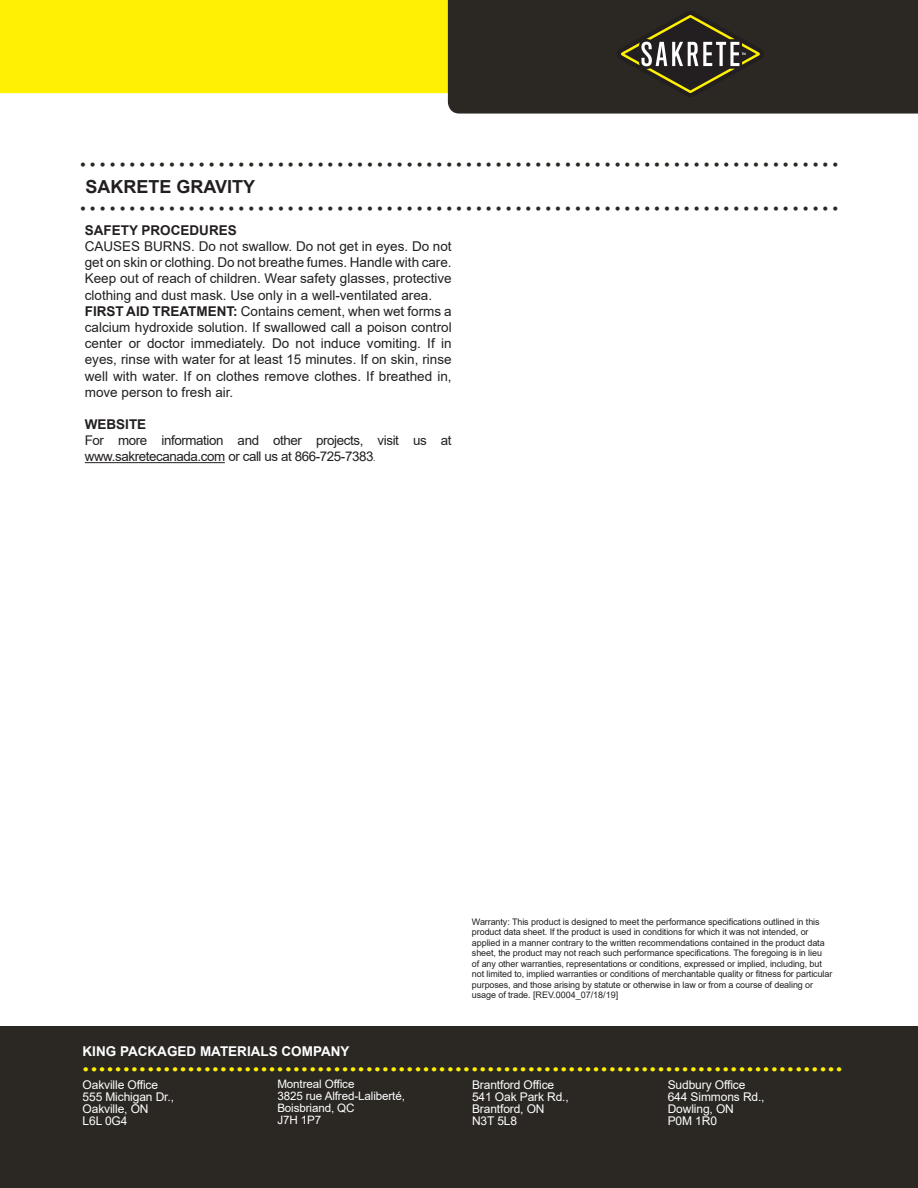
<style>
.page{position:relative;width:918px;height:1188px;background:#fff}
.page>*{position:absolute;margin:0;border:0;box-sizing:border-box;transform-origin:0 0}
.t1{font:700 27px "Times New Roman";color:#fff101}
.t2{font:700 18px "Arial";color:#231f20}
.t3{font:16.5px "Times New Roman";color:#2b2824}
.t4{font:13.5px/16.2px "Arial";color:#231f20}
.t5{font:700 13.5px "Arial";color:#fff}
.t6{font:700 13.5px "Arial";color:#231f20}
.t7{font:13.35px/16px "Arial";letter-spacing:-.03em;color:#231f20}
.t8{font:12px/12px "Arial";letter-spacing:-.01em;color:#fff}
.t9{font:11.7px/12px "Arial";letter-spacing:-.01em;color:#fff}
.t10{font:9px/10.5px "Arial";letter-spacing:-.01em;color:#231f20}
.s1{font-weight:700}
.s2{font-size:9px}
</style>
<div class="page">
<div style="left:0;top:1026px;width:918px;height:162px;background:#2b2824"></div>
<hr style="left:85px;top:462px;width:140px;height:1px;background:#231f20">
<div style="left:0;top:0;width:448px;height:93px;background:#fff101"></div>
<div style="left:448px;top:0;width:470px;height:114px;background:#2b2824"></div>
<svg style="left:617px;top:11px;width:147px;height:86px;background:#433f31"></svg>
<h3 class="t3" style="left:80px;top:153px;width:760px">• • • • • • • • • • • • • • • • • • • • • • • • • • • • • • • • • • • • • • • • • • • • • • • • • • • • • • • • • • • • • • • • • • • • • • • • • • • • •</h3>
<h3 class="t3" style="left:80px;top:197px;width:760px">• • • • • • • • • • • • • • • • • • • • • • • • • • • • • • • • • • • • • • • • • • • • • • • • • • • • • • • • • • • • • • • • • • • • • • • • • • • • •</h3>
<h2 class="t2" style="left:86px;top:174px;width:171px">SAKRETE GRAVITY</h2>
<h3 class="t6" style="left:85px;top:221px;width:154px">SAFETY PROCEDURES</h3>
<p class="t4" style="left:85px;top:238px;width:368px">CAUSES BURNS. Do not swallow. Do not get in eyes. Do not get on skin or clothing. Do not breathe fumes. Handle with care.<br>Keep out of reach of children. Wear safety glasses, protective clothing and dust mask. Use only in a well-ventilated area.<br><span class="s1">FIRST AID TREATMENT:</span> Contains cement, when wet forms a calcium hydroxide solution. If swallowed call a poison control center or doctor immediately. Do not induce vomiting. If in eyes, rinse with water for at least 15 minutes. If on skin, rinse well with water. If on clothes remove clothes. If breathed in, move person to fresh air.</p>
<h3 class="t6" style="left:85px;top:415px;width:63px">WEBSITE</h3>
<h3 class="t7" style="left:85px;top:432px;width:368px">For more information and other projects, visit us at www.sakretecanada.com or call us at 866-725-7383<span class="s2">.</span></h3>
<p class="t10" style="left:472px;top:916px;width:362px">Warranty: This product is designed to meet the performance specifications outlined in this product data sheet. If the product is used in conditions for which it was not intended, or applied in a manner contrary to the written recommendations contained in the product data sheet, the product may not reach such performance specifications. The foregoing is in lieu<br>of any other warranties, representations or conditions, expressed or implied, including, but not limited to, implied warranties or conditions of merchantable quality or fitness for particular purposes, and those arising by statute or otherwise in law or from a course of dealing or usage of trade. [REV.0004_07/18/19]</p>
<h3 class="t5" style="left:83px;top:1042px;width:268px">KING PACKAGED MATERIALS COMPANY</h3>
<h3 class="t8" style="left:83px;top:1079px;width:93px">Oakville Office<br>555 Michigan Dr.,<br>Oakville, ON<br>L6L 0G4</h3>
<p class="t9" style="left:277px;top:1078px;width:129px">Montreal Office<br>3825 rue Alfred-Laliberté,<br>Boisbriand, QC<br>J7H 1P7</p>
<h3 class="t8" style="left:472px;top:1078px;width:98px">Brantford Office<br>541 Oak Park Rd.,<br>Brantford, ON<br>N3T 5L8</h3>
<h3 class="t8" style="left:668px;top:1079px;width:98px">Sudbury Office<br>644 Simmons Rd.,<br>Dowling, ON<br>P0M 1R0</h3>
<h1 class="t1" style="left:83px;top:1042px;width:762px">..............................................................................................</h1>
</div>
